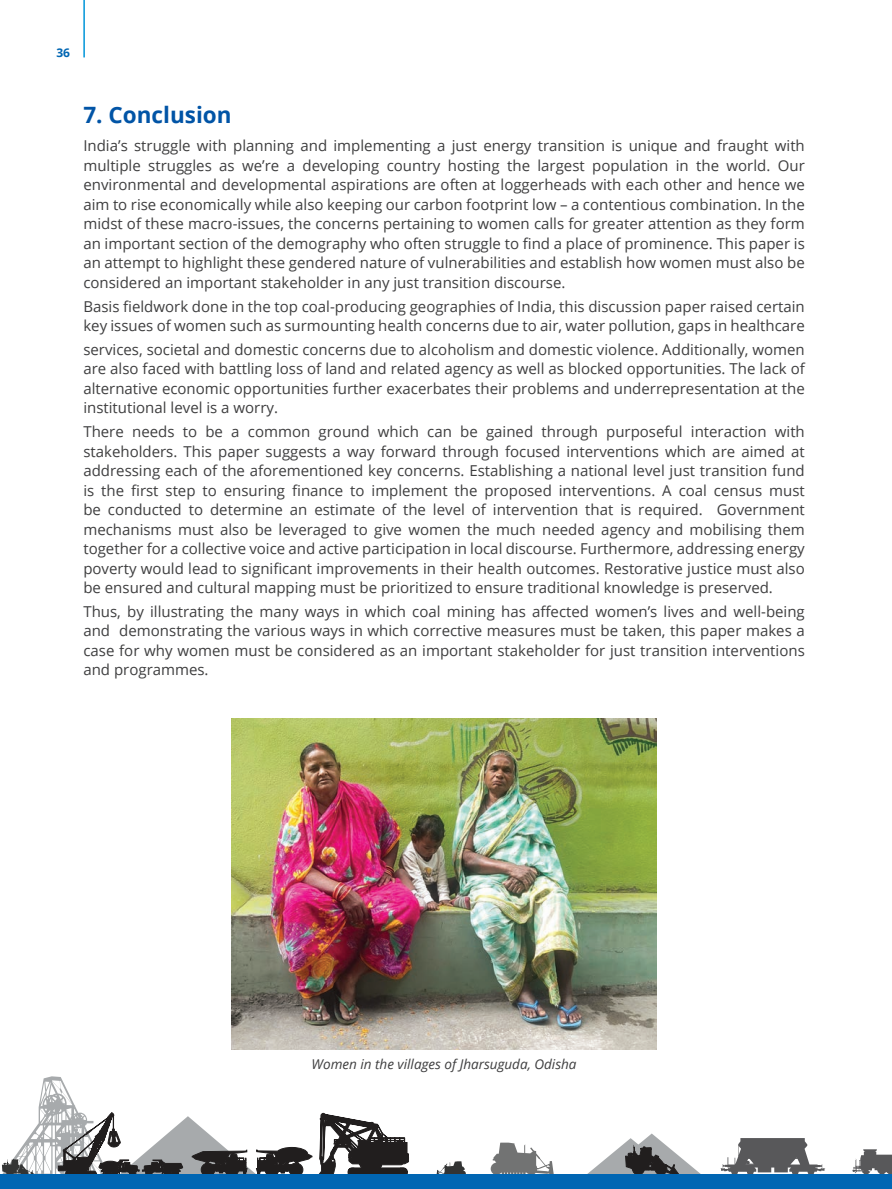
<style>
.page{position:relative;width:892px;height:1189px;background:#fff}
.page>*{position:absolute;margin:0;border:0;box-sizing:border-box;transform-origin:0 0}
.t1{font:700 22.5px "Open Sans";color:#0154a6}
.t2{font:15px/19.5px "Open Sans";color:#3e3e3f;text-align:justify}
.t3{font:italic 13.5px "Open Sans";color:#3e3e3f}
.t4{font:700 12px "Open Sans";color:#0166b3}
</style>
<div class="page">
<svg style="left:852px;top:1149px;width:39px;height:25px"></svg>
<svg style="left:720px;top:1138px;width:105px;height:36px"></svg>
<svg style="left:436px;top:1161px;width:30px;height:13px"></svg>
<svg style="left:490px;top:1143px;width:64px;height:31px"></svg>
<svg style="left:319px;top:1113px;width:89px;height:61px"></svg>
<svg style="left:587px;top:1133px;width:114px;height:41px"></svg>
<div style="left:0;top:1174px;width:891px;height:15px;background:#0166b3"></div>
<hr style="left:83px;top:0;width:2px;height:57px;background:#0095d9">
<img style="left:231px;top:718px;width:425px;height:331px">
<svg style="left:2px;top:1076px;width:310px;height:98px"></svg>
<p class="t4" style="left:56px;top:45px;width:15px">36</p>
<h1 class="t1" style="left:83px;top:99px;width:150px">7. Conclusion</h1>
<p class="t2" style="left:83px;top:136px;width:722px">India’s struggle with planning and implementing a just energy transition is unique and fraught with multiple struggles as we’re a developing country hosting the largest population in the world. Our environmental and developmental aspirations are often at loggerheads with each other and hence we aim to rise economically while also keeping our carbon footprint low – a contentious combination. In the midst of these macro-issues, the concerns pertaining to women calls for greater attention as they form an important section of the demography who often struggle to find a place of prominence. This paper is an attempt to highlight these gendered nature of vulnerabilities and establish how women must also be considered an important stakeholder in any just transition discourse.</p>
<p class="t2" style="left:83px;top:296px;width:722px">Basis fieldwork done in the top coal-producing geographies of India, this discussion paper raised certain key issues of women such as surmounting health concerns due to air, water pollution, gaps in healthcare</p>
<p class="t2" style="left:83px;top:339px;width:722px">services, societal and domestic concerns due to alcoholism and domestic violence. Additionally, women are also faced with battling loss of land and related agency as well as blocked opportunities. The lack of alternative economic opportunities further exacerbates their problems and underrepresentation at the institutional level is a worry.</p>
<p class="t2" style="left:83px;top:421px;width:722px">There needs to be a common ground which can be gained through purposeful interaction with stakeholders. This paper suggests a way forward through focused interventions which are aimed at addressing each of the aforementioned key concerns. Establishing a national level just transition fund is the first step to ensuring finance to implement the proposed interventions. A coal census must be conducted to determine an estimate of the level of intervention that is required. Government mechanisms must also be leveraged to give women the much needed agency and mobilising them together for a collective voice and active participation in local discourse. Furthermore, addressing energy poverty would lead to significant improvements in their health outcomes. Restorative justice must also be ensured and cultural mapping must be prioritized to ensure traditional knowledge is preserved.</p>
<p class="t2" style="left:83px;top:601px;width:722px">Thus, by illustrating the many ways in which coal mining has affected women’s lives and well-being and demonstrating the various ways in which corrective measures must be taken, this paper makes a case for why women must be considered as an important stakeholder for just transition interventions and programmes.</p>
<p class="t3" style="left:311px;top:1055px;width:266px">Women in the villages of Jharsuguda, Odisha</p>
</div>
